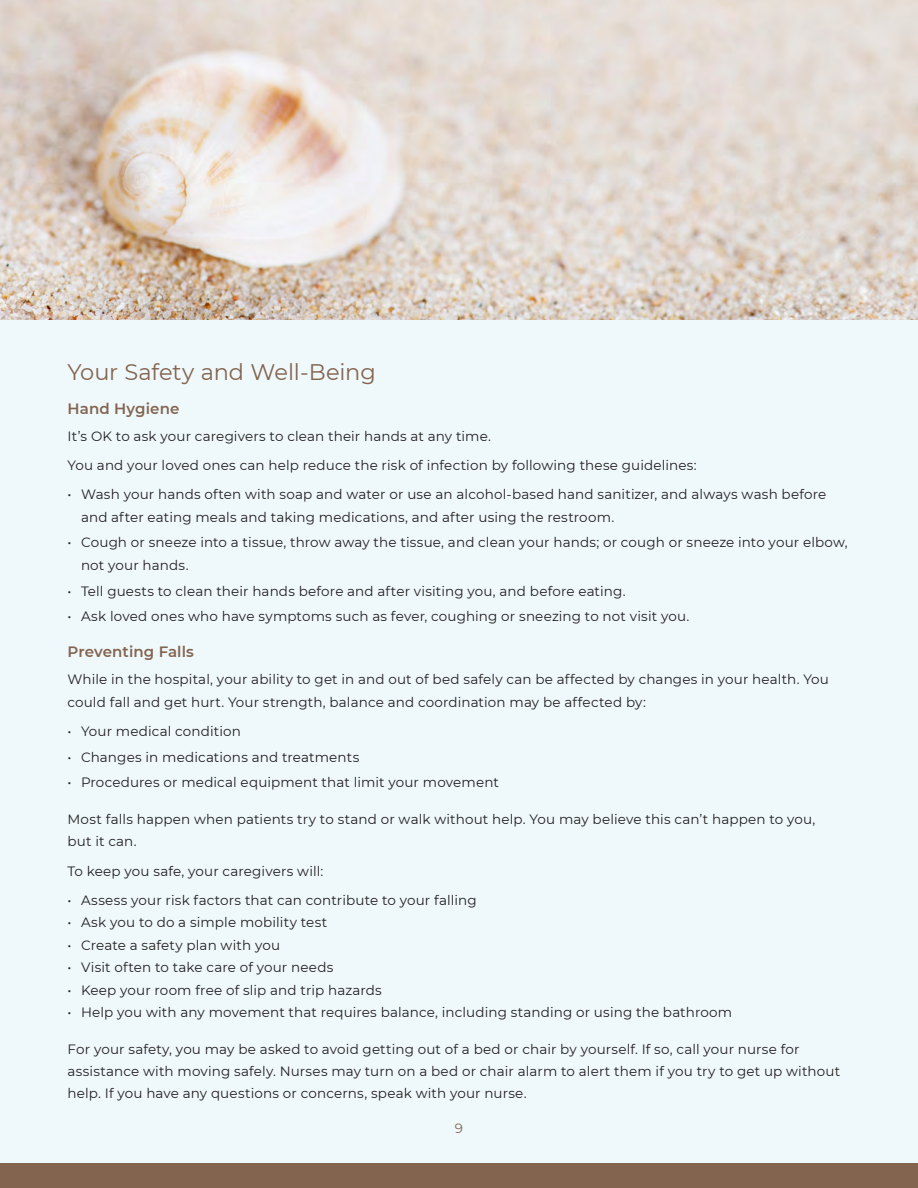
<style>
.page{position:relative;width:918px;height:1188px;background:#eff9fb}
.page>*{position:absolute;margin:0;border:0;box-sizing:border-box;transform-origin:0 0}
.Section_header_NEW{font:22.5px "Montserrat";letter-spacing:-.005em;color:#83644f}
.Sub_Subhead_2024{font:600 15px "Montserrat";letter-spacing:.005em;color:#83644f}
.Bullets_2024{font:13.5px/22.5px "Montserrat";letter-spacing:.01em;color:#231f20}
.Text{font:13.5px/22.5px "Montserrat";letter-spacing:.01em;color:#231f20}
.t1{font:13.5px "Montserrat";color:#83644f}
</style>
<div class="page">
<img style="left:0;top:0;width:918px;height:320px">
<div style="left:0;top:1163px;width:918px;height:25px;background:#83644f"></div>
<p class="Section_header_NEW" style="left:68px;top:357px;width:310px">Your Safety and Well-Being</p>
<p class="Sub_Subhead_2024" style="left:68px;top:398px;width:114px">Hand Hygiene</p>
<p class="Text" style="left:68px;top:424px;width:425px">It’s OK to ask your caregivers to clean their hands at any time.</p>
<p class="Text" style="left:68px;top:453px;width:631px">You and your loved ones can help reduce the risk of infection by following these guidelines:</p>
<p class="Bullets_2024" style="left:81px;top:483px;width:747px;text-indent:-14px">• Wash your hands often with soap and water or use an alcohol-based hand sanitizer, and always wash before and after eating meals and taking medications, and after using the restroom.</p>
<p class="Bullets_2024" style="left:81px;top:531px;width:768px;text-indent:-14px">• Cough or sneeze into a tissue, throw away the tissue, and clean your hands; or cough or sneeze into your elbow, not your hands.</p>
<p class="Bullets_2024" style="left:68px;top:579px;width:558px">• Tell guests to clean their hands before and after visiting you, and before eating.</p>
<p class="Bullets_2024" style="left:68px;top:605px;width:622px">• Ask loved ones who have symptoms such as fever, coughing or sneezing to not visit you.</p>
<p class="Sub_Subhead_2024" style="left:68px;top:641px;width:128px">Preventing Falls</p>
<p class="Text" style="left:68px;top:668px;width:763px">While in the hospital, your ability to get in and out of bed safely can be affected by changes in your health. You could fall and get hurt. Your strength, balance and coordination may be affected by:</p>
<p class="Bullets_2024" style="left:68px;top:719px;width:175px">• Your medical condition</p>
<p class="Bullets_2024" style="left:68px;top:745px;width:293px">• Changes in medications and treatments</p>
<p class="Bullets_2024" style="left:68px;top:771px;width:433px">• Procedures or medical equipment that limit your movement</p>
<p class="Text" style="left:68px;top:807px;width:749px">Most falls happen when patients try to stand or walk without help. You may believe this can’t happen to you, but it can.</p>
<p class="Text" style="left:68px;top:859px;width:257px">To keep you safe, your caregivers will:</p>
<p class="Bullets_2024" style="left:68px;top:888px;width:411px">• Assess your risk factors that can contribute to your falling</p>
<p class="Bullets_2024" style="left:68px;top:911px;width:261px">• Ask you to do a simple mobility test</p>
<p class="Bullets_2024" style="left:68px;top:933px;width:214px">• Create a safety plan with you</p>
<p class="Bullets_2024" style="left:68px;top:956px;width:267px">• Visit often to take care of your needs</p>
<p class="Bullets_2024" style="left:68px;top:978px;width:316px">• Keep your room free of slip and trip hazards</p>
<p class="Bullets_2024" style="left:68px;top:1001px;width:666px">• Help you with any movement that requires balance, including standing or using the bathroom</p>
<p class="Text" style="left:68px;top:1037px;width:774px">For your safety, you may be asked to avoid getting out of a bed or chair by yourself. If so, call your nurse for assistance with moving safely. Nurses may turn on a bed or chair alarm to alert them if you try to get up without help. If you have any questions or concerns, speak with your nurse.</p>
<p class="t1" style="left:455px;top:1119px;width:10px">9</p>
</div>
